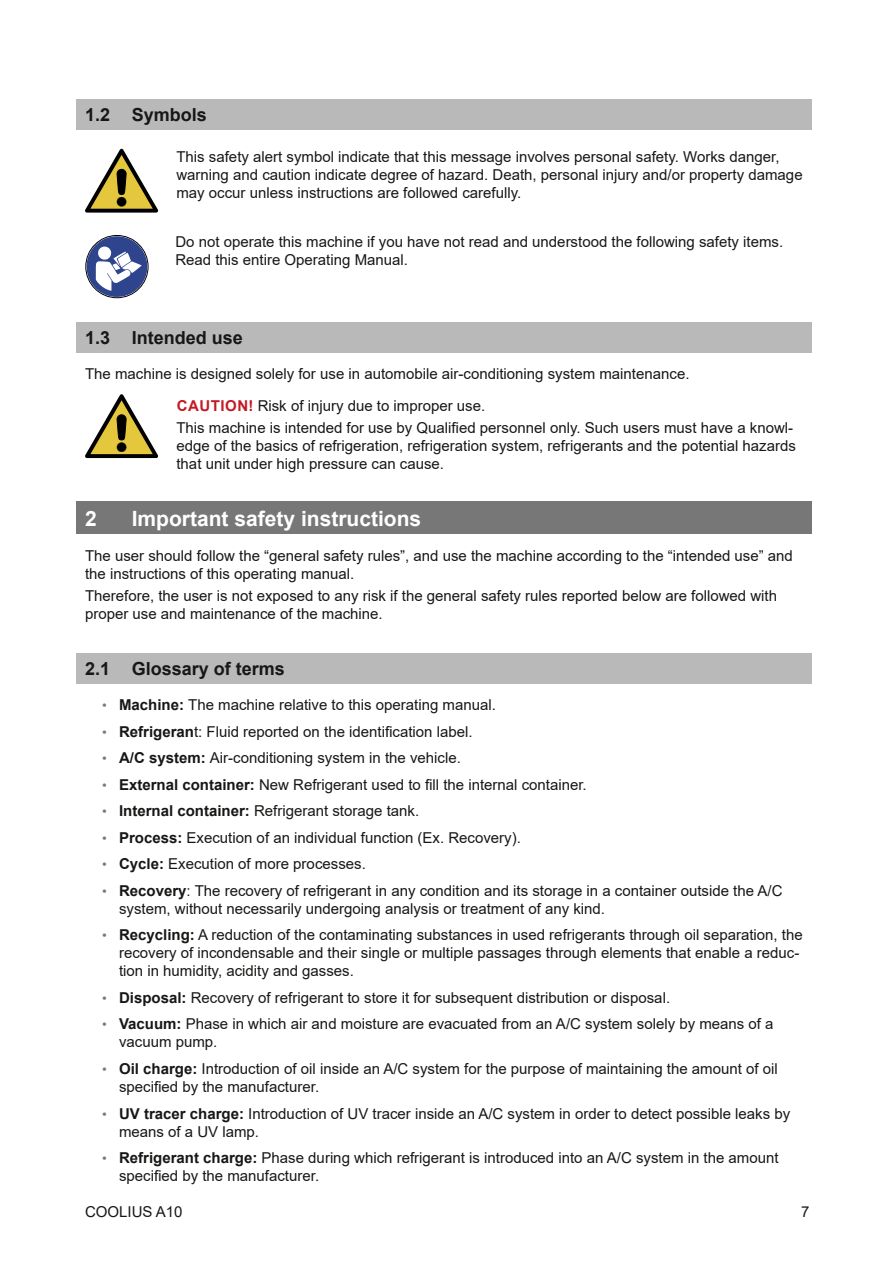
<style>
.page{position:relative;width:893px;height:1263px;background:#fff}
.page>*{position:absolute;margin:0;border:0;box-sizing:border-box;transform-origin:0 0}
.t1{font:700 21px "Arial";color:#fff}
.t2{font:700 18px "Arial";color:#181715}
.t3{font:15px/18px "Arial";color:#181715}
.s1{font-weight:700;color:#c31924}
.s2{font-size:13.5px;color:#7a787b}
.s3{font-weight:700}
</style>
<div class="page">
<div style="left:77px;top:99px;width:735px;height:31px;background:#b9b9ba"></div>
<div style="left:77px;top:323px;width:735px;height:30px;background:#b9b9ba"></div>
<div style="left:77px;top:502px;width:735px;height:32px;background:#777"></div>
<div style="left:77px;top:654px;width:735px;height:30px;background:#b9b9ba"></div>
<svg style="left:85px;top:149px;width:73px;height:64px"></svg>
<svg style="left:85px;top:236px;width:62px;height:61px"></svg>
<svg style="left:85px;top:394px;width:73px;height:64px"></svg>
<p class="t2" style="left:85px;top:102px;width:123px">1.2 Symbols</p>
<p class="t3" style="left:176px;top:147px;width:628px">This safety alert symbol indicate that this message involves personal safety. Works danger, warning and caution indicate degree of hazard. Death, personal injury and/or property damage may occur unless instructions are followed carefully.</p>
<p class="t3" style="left:175px;top:233px;width:609px">Do not operate this machine if you have not read and understood the following safety items.<br>Read this entire Operating Manual.</p>
<p class="t2" style="left:85px;top:325px;width:159px">1.3 Intended use</p>
<p class="t3" style="left:177px;top:358px;width:514px;line-height:32px;text-indent:-92px">The machine is designed solely for use in automobile air-conditioning system maintenance.<br><span class="s1">CAUTION!</span> Risk of injury due to improper use.</p>
<p class="t3" style="left:176px;top:419px;width:621px">This machine is intended for use by Qualified personnel only. Such users must have a knowl&shy;edge of the basics of refrigeration, refrigeration system, refrigerants and the potential hazards that unit under high pressure can cause.</p>
<h1 class="t1" style="left:85px;top:503px;width:13px">2</h1>
<h1 class="t1" style="left:132px;top:503px;width:291px">Important safety instructions</h1>
<p class="t3" style="left:85px;top:546px;width:709px">The user should follow the “general safety rules”, and use the machine according to the “intended use” and the instructions of this operating manual.</p>
<p class="t3" style="left:85px;top:586px;width:693px">Therefore, the user is not exposed to any risk if the general safety rules reported below are followed with proper use and maintenance of the machine.</p>
<p class="t2" style="left:85px;top:656px;width:201px">2.1 Glossary of terms</p>
<p class="t3" style="left:102px;top:696px;width:395px"><span class="s2">•</span> <span class="s3">Machine:</span> The machine relative to this operating manual.</p>
<p class="t3" style="left:102px;top:722px;width:372px"><span class="s2">•</span> <span class="s3">Refrigeran</span>t: Fluid reported on the identification label.</p>
<p class="t3" style="left:102px;top:749px;width:360px"><span class="s2">•</span> <span class="s3">A/C system:</span> Air-conditioning system in the vehicle.</p>
<p class="t3" style="left:102px;top:775px;width:486px"><span class="s2">•</span> <span class="s3">External container:</span> New Refrigerant used to fill the internal container.</p>
<p class="t3" style="left:102px;top:802px;width:319px"><span class="s2">•</span> <span class="s3">Internal container:</span> Refrigerant storage tank.</p>
<p class="t3" style="left:102px;top:828px;width:420px"><span class="s2">•</span> <span class="s3">Process:</span> Execution of an individual function (Ex. Recovery).</p>
<p class="t3" style="left:102px;top:855px;width:265px"><span class="s2">•</span> <span class="s3">Cycle:</span> Execution of more processes.</p>
<p class="t3" style="left:119px;top:881px;width:665px;text-indent:-17px"><span class="s2">•</span> <span class="s3">Recovery</span>: The recovery of refrigerant in any condition and its storage in a container outside the A/C system, without necessarily undergoing analysis or treatment of any kind.</p>
<p class="t3" style="left:119px;top:926px;width:685px;text-indent:-17px"><span class="s2">•</span> <span class="s3">Recycling:</span> A reduction of the contaminating substances in used refrigerants through oil separation, the recovery of incondensable and their single or multiple passages through elements that enable a reduc&shy;tion in humidity, acidity and gasses.</p>
<p class="t3" style="left:102px;top:988px;width:570px"><span class="s2">•</span> <span class="s3">Disposal:</span> Recovery of refrigerant to store it for subsequent distribution or disposal.</p>
<p class="t3" style="left:119px;top:1015px;width:656px;text-indent:-17px"><span class="s2">•</span> <span class="s3">Vacuum:</span> Phase in which air and moisture are evacuated from an A/C system solely by means of a vacuum pump.</p>
<p class="t3" style="left:119px;top:1059px;width:660px;text-indent:-17px"><span class="s2">•</span> <span class="s3">Oil charge:</span> Introduction of oil inside an A/C system for the purpose of maintaining the amount of oil specified by the manufacturer.</p>
<p class="t3" style="left:119px;top:1104px;width:673px;text-indent:-17px"><span class="s2">•</span> <span class="s3">UV tracer charge:</span> Introduction of UV tracer inside an A/C system in order to detect possible leaks by means of a UV lamp.</p>
<p class="t3" style="left:119px;top:1149px;width:661px;text-indent:-17px"><span class="s2">•</span> <span class="s3">Refrigerant charge:</span> Phase during which refrigerant is introduced into an A/C system in the amount specified by the manufacturer.</p>
<p class="t3" style="left:85px;top:1202px;width:99px">COOLIUS A10</p>
<p class="t3" style="left:801px;top:1202px;width:10px">7</p>
</div>
